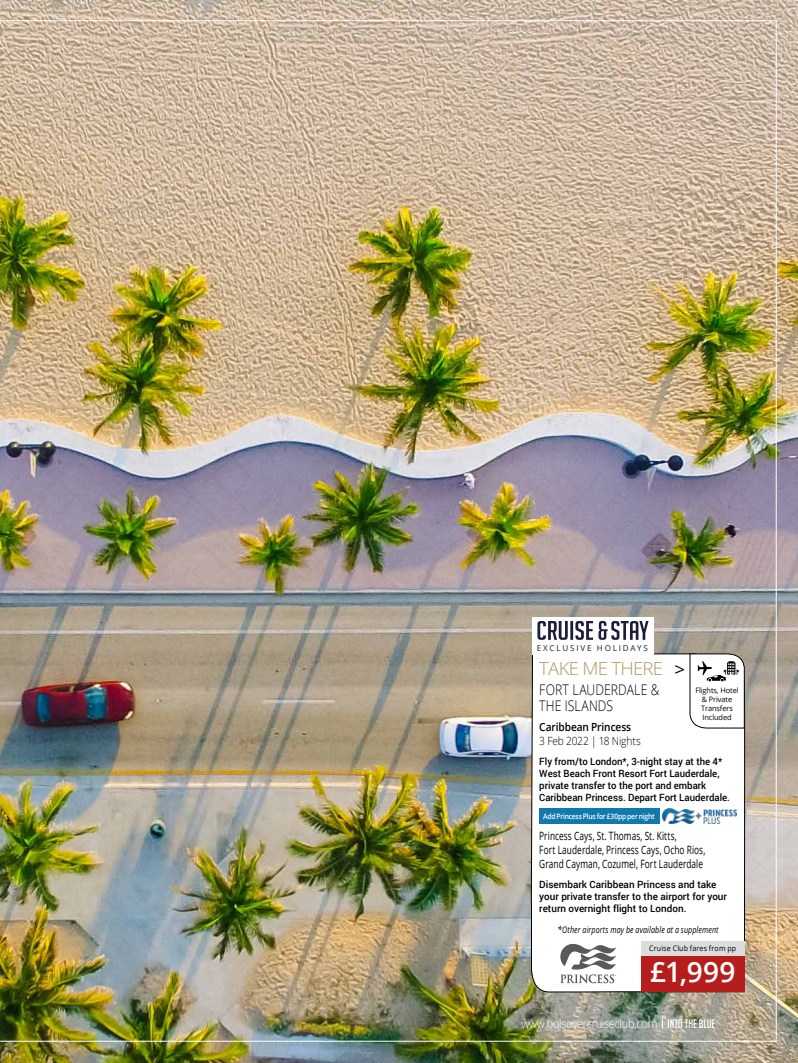
<style>
.page{position:relative;width:798px;height:1063px;background:#fff}
.page>*{position:absolute;margin:0;border:0;box-sizing:border-box;transform-origin:0 0}
.t1{font:600 28px "Open Sans";color:#fff}
.t2{font:300 18px "Open Sans";letter-spacing:-.04em;color:#ad9963;scale:1.04 1}
.t3{font:300 14.62px/15.9px "Open Sans";letter-spacing:.005em;color:#000;scale:.83 1}
.t4{font:300 12px "Open Sans";letter-spacing:-.03em;color:#fff;scale:.92 1}
.t5{font:11.5px/13.9px "Open Sans";letter-spacing:.01em;color:#000;scale:.72 1}
.t6{font:600 11.25px "Open Sans";letter-spacing:-.01em;color:#000;scale:.9 1}
.t7{font:300 11.25px "Open Sans";letter-spacing:-.01em;color:#000;scale:.9 1}
.t8{font:300 11.25px "Open Sans";color:#fff}
.t9{font:500 10px/12px "Roboto";color:#000;scale:.96 1}
.t10{font:500 10px/12px "Roboto";color:#000}
.t11{font:italic 9.12px "Open Sans";letter-spacing:.015em;color:#000;scale:.77 1}
.t12{font:8.12px "Open Sans";letter-spacing:.225em;color:#1b1d3b}
.t13{font:7.62px "Open Sans";letter-spacing:.025em;color:#000;scale:.92 1}
.t14{font:7.5px/9px "Open Sans";letter-spacing:-.01em;color:#000;text-align:center}
.t15{font:600 7.5px "Open Sans";letter-spacing:-.035em;color:#fff;scale:.9 1}
.s1{font-weight:400;color:#000}
.s2{font-size:9.62px}
.s3{font-family:"Big Noodle Titling";font-weight:400}
</style>
<div class="page">
<img style="left:0;top:0;width:797px;height:1063px">
<div style="left:647px;top:1004px;width:30px;height:39px;background:#fff;opacity:.75"></div>
<img style="left:0;top:20px;width:776px;height:1022px">
<img style="left:531px;top:0;width:213px;height:992px">
<div style="left:641px;top:942px;width:103px;height:50px;background:#b61e1d"></div>
<div style="left:641px;top:941px;width:103px;height:14px;background:#dcdcdc"></div>
<svg style="left:689px;top:654px;width:55px;height:74px"></svg>
<svg style="left:560px;top:944px;width:56px;height:39px"></svg>
<div style="left:532px;top:617px;width:121px;height:38px;background:#fff"></div>
<svg style="left:598px;top:621px;width:50px;height:19px"></svg>
<svg style="left:537px;top:621px;width:55px;height:19px"></svg>
<img style="left:662px;top:809px;width:74px;height:15px">
<div style="left:539px;top:808px;width:120px;height:16px;background:#1279af"></div>
<p class="t12" style="left:536px;top:642px;width:113px">EXCLUSIVE HOLIDAYS</p>
<h2 class="t2" style="left:539px;top:656px;width:142px">TAKE ME THERE <span class="s1">&gt;</span></h2>
<h3 class="t3" style="left:539px;top:682px;width:146px">FORT LAUDERDALE &amp;<br>THE ISLANDS</h3>
<p class="t6" style="left:539px;top:719px;width:104px">Caribbean Princess</p>
<p class="t7" style="left:539px;top:733px;width:114px">3 Feb 2022 | 18 Nights</p>
<p class="t14" style="left:695px;top:686px;width:45px">Flights, Hotel &amp; Private<br>Transfers<br>Included</p>
<p class="t9" style="left:539px;top:755px;width:200px">Fly from/to London*, 3-night stay at the 4* West Beach Front Resort Fort Lauderdale, private transfer to the port and embark Caribbean Princess. Depart Fort Lauderdale.</p>
<p class="t15" style="left:543px;top:811px;width:126px">Add Princess Plus for £30pp per night</p>
<p class="t5" style="left:539px;top:829px;width:232px">Princess Cays, St. Thomas, St. Kitts,<br>Fort Lauderdale, Princess Cays, Ocho Rios,<br>Grand Cayman, Cozumel, Fort Lauderdale</p>
<p class="t10" style="left:539px;top:878px;width:189px">Disembark Caribbean Princess and take your private transfer to the airport for your return overnight flight to London.</p>
<p class="t11" style="left:557px;top:924px;width:211px"><span class="s2">*</span>Other airports may be available at a supplement</p>
<p class="t13" style="left:649px;top:943px;width:96px">Cruise Club fares from pp</p>
<h1 class="t1" style="left:650px;top:953px;width:87px">£1,999</h1>
<p class="t4" style="left:521px;top:1015px;width:212px">www.bolsovercruiseclub.com <span class="s3">INTO THE BLUE</span></p>
<p class="t8" style="left:738px;top:1016px;width:8px">7</p>
</div>
